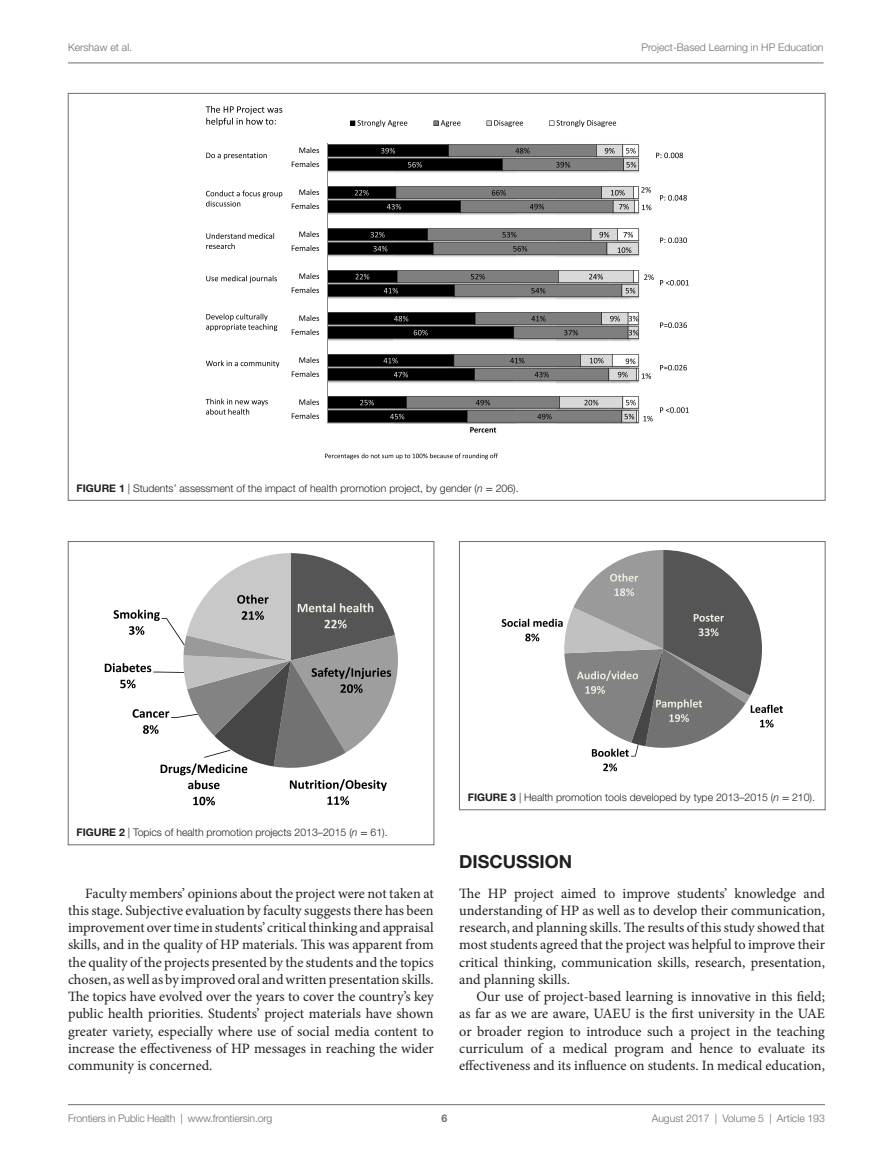
<style>
.page{position:relative;width:893px;height:1170px;background:#fff}
.page>*{position:absolute;margin:0;border:0;box-sizing:border-box;transform-origin:0 0}
.t1{font:700 18px "Helvetica Neue LT Std";color:#231f20}
.t2{font:14.25px/17.2px "Minion Pro";color:#231f20;text-align:justify}
.t3{font:300 10.5px "Helvetica Neue LT Std";color:#231f20}
.t4{font:300 10.5px "Helvetica Neue LT Std";color:#6c6d70}
.t5{font:700 10.5px "Helvetica Neue LT Std";color:#6c6d70}
.s1{font-weight:700}
.s2{font-style:italic}
.s3{font-family:"STIX General";font-weight:400}
</style>
<div class="page">
<svg style="left:603px;top:763px;width:14px;height:8px"></svg>
<svg style="left:502px;top:550px;width:281px;height:206px"></svg>
<div style="left:459px;top:541px;width:366px;height:268px;border:1px solid #6c6d70"></div>
<svg style="left:105px;top:553px;width:293px;height:252px"></svg>
<div style="left:68px;top:541px;width:366px;height:303px;border:1px solid #6c6d70"></div>
<svg style="left:328px;top:144px;width:68px;height:278px;fill:#000"></svg>
<svg style="left:396px;top:144px;width:74px;height:278px"></svg>
<hr style="left:327px;top:143px;width:1px;height:280px;background:#868686">
<svg style="left:390px;top:413px;width:14px;height:6px"></svg>
<svg style="left:360px;top:400px;width:14px;height:5px"></svg>
<svg style="left:394px;top:372px;width:14px;height:5px"></svg>
<svg style="left:383px;top:358px;width:15px;height:5px"></svg>
<svg style="left:414px;top:330px;width:14px;height:5px"></svg>
<svg style="left:394px;top:316px;width:14px;height:5px"></svg>
<svg style="left:384px;top:288px;width:14px;height:5px"></svg>
<svg style="left:355px;top:274px;width:14px;height:5px"></svg>
<svg style="left:373px;top:246px;width:14px;height:5px"></svg>
<svg style="left:371px;top:232px;width:14px;height:5px"></svg>
<svg style="left:387px;top:204px;width:14px;height:5px"></svg>
<svg style="left:355px;top:190px;width:14px;height:5px"></svg>
<svg style="left:408px;top:162px;width:14px;height:5px"></svg>
<svg style="left:381px;top:148px;width:14px;height:6px"></svg>
<svg style="left:292px;top:413px;width:27px;height:6px"></svg>
<svg style="left:299px;top:399px;width:20px;height:6px"></svg>
<svg style="left:292px;top:371px;width:27px;height:6px"></svg>
<svg style="left:299px;top:357px;width:20px;height:6px"></svg>
<svg style="left:292px;top:329px;width:27px;height:6px"></svg>
<svg style="left:299px;top:315px;width:20px;height:6px"></svg>
<svg style="left:292px;top:287px;width:27px;height:6px"></svg>
<svg style="left:299px;top:273px;width:20px;height:6px"></svg>
<svg style="left:292px;top:245px;width:27px;height:6px"></svg>
<svg style="left:299px;top:231px;width:20px;height:6px"></svg>
<svg style="left:292px;top:203px;width:27px;height:6px"></svg>
<svg style="left:299px;top:189px;width:20px;height:6px"></svg>
<svg style="left:292px;top:161px;width:27px;height:6px"></svg>
<svg style="left:299px;top:147px;width:20px;height:6px"></svg>
<svg style="left:350px;top:120px;width:57px;height:7px"></svg>
<svg style="left:434px;top:120px;width:26px;height:7px"></svg>
<svg style="left:487px;top:120px;width:36px;height:7px"></svg>
<svg style="left:549px;top:120px;width:67px;height:7px"></svg>
<svg style="left:206px;top:106px;width:76px;height:20px"></svg>
<svg style="left:206px;top:152px;width:61px;height:7px"></svg>
<svg style="left:206px;top:190px;width:76px;height:16px"></svg>
<svg style="left:206px;top:275px;width:71px;height:8px"></svg>
<svg style="left:206px;top:233px;width:68px;height:16px"></svg>
<svg style="left:206px;top:313px;width:71px;height:18px"></svg>
<svg style="left:206px;top:360px;width:73px;height:7px"></svg>
<svg style="left:206px;top:398px;width:62px;height:16px"></svg>
<svg style="left:325px;top:453px;width:173px;height:6px"></svg>
<svg style="left:470px;top:144px;width:219px;height:288px"></svg>
<hr style="left:68px;top:63px;width:756px;height:1px;background:#6c6d70">
<hr style="left:68px;top:1104px;width:757px;height:1px;background:#6c6d70">
<p class="t4" style="left:68px;top:41px;width:66px">Kershaw et al.</p>
<p class="t4" style="left:641px;top:41px;width:184px">Project-Based Learning in HP Education</p>
<p class="t3" style="left:77px;top:481px;width:444px"><span class="s1">FIGURE 1</span> | Students’ assessment of the impact of health promotion project, by gender (<span class="s2">n</span> <span class="s3">=</span> 206).</p>
<p class="t3" style="left:77px;top:826px;width:313px"><span class="s1">FIGURE 2</span> | Topics of health promotion projects 2013–2015 (<span class="s2">n</span> <span class="s3">=</span> 61).</p>
<p class="t2" style="left:68px;top:884px;width:367px;text-indent:17px">Faculty members’ opinions about the project were not taken at this stage. Subjective evaluation by faculty suggests there has been improvement over time in students’ critical thinking and appraisal skills, and in the quality of HP materials. This was apparent from the quality of the projects presented by the students and the topics chosen, as well as by improved oral and written presentation skills.<br>The topics have evolved over the years to cover the country’s key public health priorities. Students’ project materials have shown greater variety, especially where use of social media content to increase the effectiveness of HP messages in reaching the wider community is concerned.</p>
<p class="t3" style="left:468px;top:791px;width:349px"><span class="s1">FIGURE 3</span> | Health promotion tools developed by type 2013–2015 (<span class="s2">n</span> <span class="s3">=</span> 210).</p>
<p class="t1" style="left:459px;top:849px;width:56px">DISCUSSION</p>
<p class="t2" style="left:459px;top:884px;width:367px">The HP project aimed to improve students’ knowledge and understanding of HP as well as to develop their communication, research, and planning skills. The results of this study showed that most students agreed that the project was helpful to improve their critical thinking, communication skills, research, presentation, and planning skills.</p>
<p class="t2" style="left:459px;top:987px;width:367px;text-indent:17px">Our use of project-based learning is innovative in this field; as far as we are aware, UAEU is the first university in the UAE or broader region to introduce such a project in the teaching curriculum of a medical program and hence to evaluate its effectiveness and its influence on students. In medical education,</p>
<p class="t4" style="left:68px;top:1111px;width:206px">Frontiers in Public Health | www.frontiersin.org</p>
<p class="t4" style="left:652px;top:1111px;width:175px">August 2017 | Volume 5 | Article 193</p>
<p class="t5" style="left:441px;top:1111px;width:7px">6</p>
</div>
